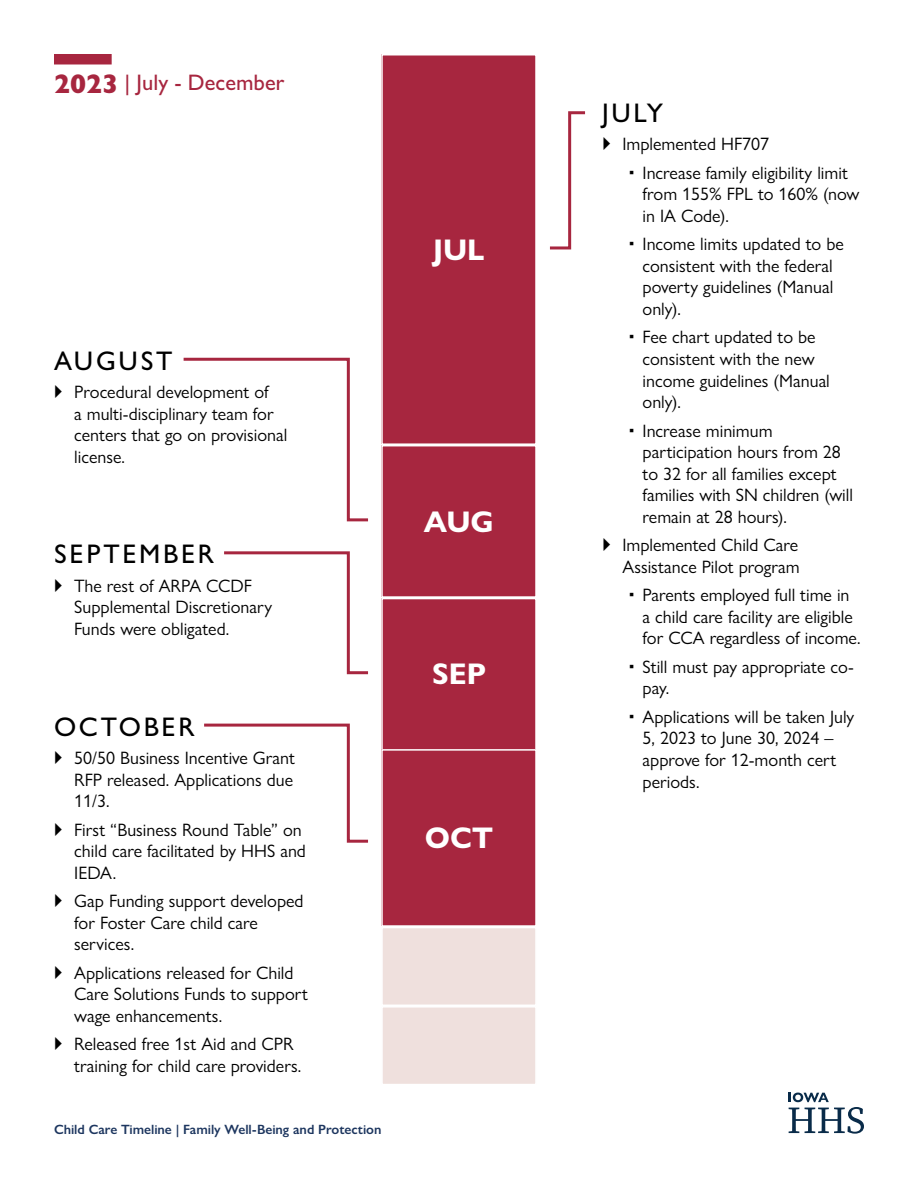
<style>
.page{position:relative;width:918px;height:1188px;background:#fff}
.page>*{position:absolute;margin:0;border:0;box-sizing:border-box;transform-origin:0 0}
.t1{font:700 30px "Gill Sans Nova";color:#fff}
.t2{font:500 27px "Gill Sans Nova";letter-spacing:.1em;color:#000}
.t3{font:500 22.5px "Gill Sans Nova";color:#a7263f}
.t4{font:18px/21.6px "Gill Sans Nova";color:#000}
.t5{font:600 13.5px "Gill Sans Nova";color:#1d365f}
.s1{font-weight:800;font-size:27px}
</style>
<div class="page">
<div style="left:382px;top:55px;width:154px;height:389px;background:#a7263f"></div>
<div style="left:381px;top:54px;width:156px;height:391px;border:2px solid #fff"></div>
<div style="left:381px;top:927px;width:156px;height:79px;background:#efe0dd;border:2px solid #fff"></div>
<div style="left:381px;top:1006px;width:156px;height:79px;background:#efe0dd;border:2px solid #fff"></div>
<svg style="left:549px;top:111px;width:37px;height:139px"></svg>
<div style="left:54px;top:54px;width:58px;height:10px;background:#a7263f"></div>
<svg style="left:789px;top:1093px;width:75px;height:41px"></svg>
<div style="left:382px;top:446px;width:154px;height:151px;background:#a7263f"></div>
<div style="left:381px;top:445px;width:156px;height:153px;border:2px solid #fff"></div>
<div style="left:382px;top:599px;width:154px;height:151px;background:#a7263f"></div>
<div style="left:381px;top:598px;width:156px;height:153px;border:2px solid #fff"></div>
<div style="left:382px;top:750px;width:154px;height:176px;background:#a7263f"></div>
<div style="left:381px;top:749px;width:156px;height:178px;border:2px solid #fff"></div>
<svg style="left:183px;top:357px;width:185px;height:165px"></svg>
<svg style="left:224px;top:551px;width:144px;height:124px"></svg>
<svg style="left:204px;top:723px;width:164px;height:120px"></svg>
<p class="t3" style="left:54px;top:68px;width:232px"><span class="s1">2023</span> | July - December</p>
<h2 class="t2" style="left:54px;top:344px;width:120px">AUGUST</h2>
<p class="t4" style="left:74px;top:381px;width:215px">Procedural development of<br>a multi-disciplinary team for centers that go on provisional license.</p>
<h2 class="t2" style="left:54px;top:538px;width:162px">SEPTEMBER</h2>
<p class="t4" style="left:74px;top:575px;width:199px">The rest of ARPA CCDF<br>Supplemental Discretionary<br>Funds were obligated.</p>
<h2 class="t2" style="left:54px;top:710px;width:142px">OCTOBER</h2>
<p class="t4" style="left:74px;top:747px;width:222px;text-align:justify">50/50 Business Incentive Grant RFP released. Applications due 11/3.</p>
<p class="t4" style="left:74px;top:818px;width:233px">First “Business Round Table” on child care facilitated by HHS and<br>IEDA.</p>
<p class="t4" style="left:74px;top:890px;width:231px">Gap Funding support developed for Foster Care child care services.</p>
<p class="t4" style="left:74px;top:962px;width:235px">Applications released for Child<br>Care Solutions Funds to support wage enhancements.</p>
<p class="t4" style="left:74px;top:1033px;width:229px">Released free 1st Aid and CPR training for child care providers.</p>
<p class="t5" style="left:54px;top:1121px;width:329px">Child Care Timeline | Family Well-Being and Protection</p>
<h1 class="t1" style="left:433px;top:231px;width:53px">JUL</h1>
<h1 class="t1" style="left:424px;top:503px;width:72px">AUG</h1>
<h1 class="t1" style="left:432px;top:656px;width:55px">SEP</h1>
<h1 class="t1" style="left:425px;top:819px;width:70px">OCT</h1>
<h2 class="t2" style="left:602px;top:96px;width:63px">JULY</h2>
<p class="t4" style="left:643px;top:130px;width:207px;line-height:28.3px;text-indent:-20px">Implemented HF707<br>Increase family eligibility limit</p>
<p class="t4" style="left:643px;top:183px;width:218px">from 155% FPL to 160% (now in IA Code).</p>
<p class="t4" style="left:643px;top:233px;width:203px">Income limits updated to be consistent with the federal poverty guidelines (Manual only).</p>
<p class="t4" style="left:643px;top:326px;width:189px">Fee chart updated to be consistent with the new income guidelines (Manual only).</p>
<p class="t4" style="left:643px;top:419px;width:212px">Increase minimum participation hours from 28 to 32 for all families except families with SN children (will remain at 28 hours).</p>
<p class="t4" style="left:622px;top:534px;width:179px">Implemented Child Care<br>Assistance Pilot program</p>
<p class="t4" style="left:643px;top:584px;width:219px">Parents employed full time in a child care facility are eligible for CCA regardless of income.</p>
<p class="t4" style="left:643px;top:656px;width:213px">Still must pay appropriate co&shy;pay.</p>
<p class="t4" style="left:643px;top:706px;width:213px">Applications will be taken July<br>5, 2023 to June 30, 2024 – approve for 12-month cert periods.</p>
</div>
